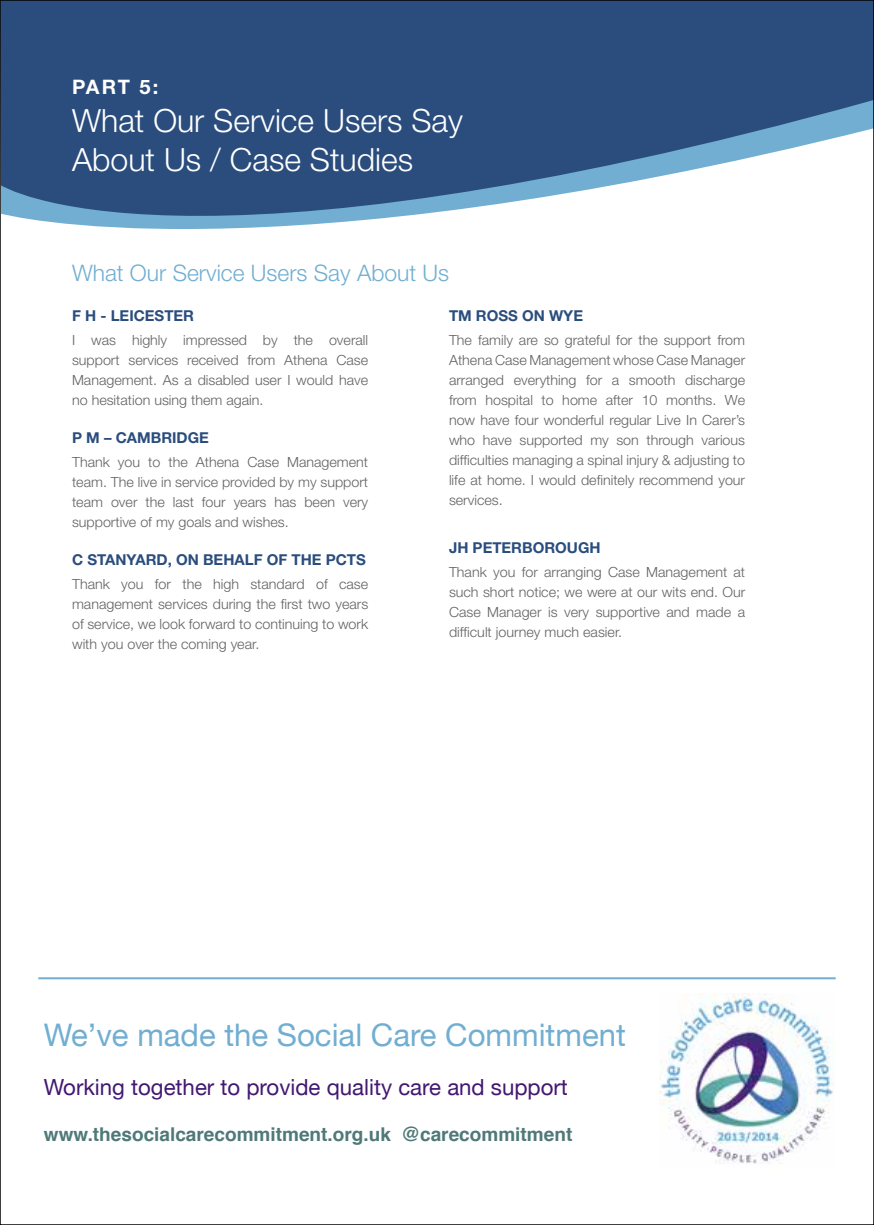
<style>
.page{position:relative;width:874px;height:1225px;background:#fff}
.page>*{position:absolute;margin:0;border:0;box-sizing:border-box;transform-origin:0 0}
.t1{font:300 32px/38.4px "Helvetica Neue";color:#fff}
.t2{font:31.2px "Helvetica Neue";color:#71aed1}
.t3{font:300 22.8px "Helvetica Neue";color:#71aed1}
.t4{font:22.2px "Helvetica Neue";color:#431872}
.t5{font:700 20px "Helvetica Neue";color:#fff}
.t6{font:700 19px "Helvetica";color:#4f7978}
.t7{font:700 15px "Helvetica Neue";color:#2a4d7d}
.t8{font:300 14px/20px "Helvetica Neue";color:#636363;text-align:justify}
</style>
<div class="page">
<svg style="left:2px;top:2px;width:869px;height:227px;background:#4b6c94"></svg>
<hr style="left:38px;top:977px;width:797px;height:2px;background:#71aed1">
<img style="left:659px;top:994px;width:174px;height:170px">
<h3 class="t5" style="left:72px;top:74px;width:88px">PART 5:</h3>
<h1 class="t1" style="left:72px;top:101px;width:392px">What Our Service Users Say<br>About Us / Case Studies</h1>
<h3 class="t3" style="left:72px;top:258px;width:378px">What Our Service Users Say About Us</h3>
<p class="t7" style="left:72px;top:306px;width:123px">F H - LEICESTER</p>
<p class="t8" style="left:72px;top:329px;width:297px">I was highly impressed by the overall support services received from Athena Case Management. As a disabled user I would have no hesitation using them again.</p>
<p class="t7" style="left:72px;top:428px;width:138px">P M – CAMBRIDGE</p>
<p class="t8" style="left:72px;top:451px;width:297px">Thank you to the Athena Case Management team. The live in service provided by my support team over the last four years has been very supportive of my goals and wishes.</p>
<p class="t7" style="left:72px;top:550px;width:295px">C STANYARD, ON BEHALF OF THE PCTS</p>
<p class="t8" style="left:72px;top:573px;width:297px">Thank you for the high standard of case management services during the first two years of service, we look forward to continuing to work with you over the coming year.</p>
<p class="t7" style="left:449px;top:307px;width:135px">TM ROSS ON WYE</p>
<p class="t8" style="left:449px;top:330px;width:297px">The family are so grateful for the support from Athena Case Management whose Case Manager arranged everything for a smooth discharge from hospital to home after 10 months. We now have four wonderful regular Live In Carer’s who have supported my son through various difficulties managing a spinal injury &amp; adjusting to life at home. I would definitely recommend your services.</p>
<p class="t7" style="left:449px;top:539px;width:153px">JH PETERBOROUGH</p>
<p class="t8" style="left:449px;top:562px;width:297px">Thank you for arranging Case Management at such short notice; we were at our wits end. Our Case Manager is very supportive and made a difficult journey much easier.</p>
<h2 class="t2" style="left:44px;top:1012px;width:583px">We’ve made the Social Care Commitment</h2>
<h3 class="t4" style="left:44px;top:1071px;width:525px">Working together to provide quality care and support</h3>
<h3 class="t6" style="left:44px;top:1119px;width:529px">www.thesocialcarecommitment.org.uk @carecommitment</h3>
</div>
